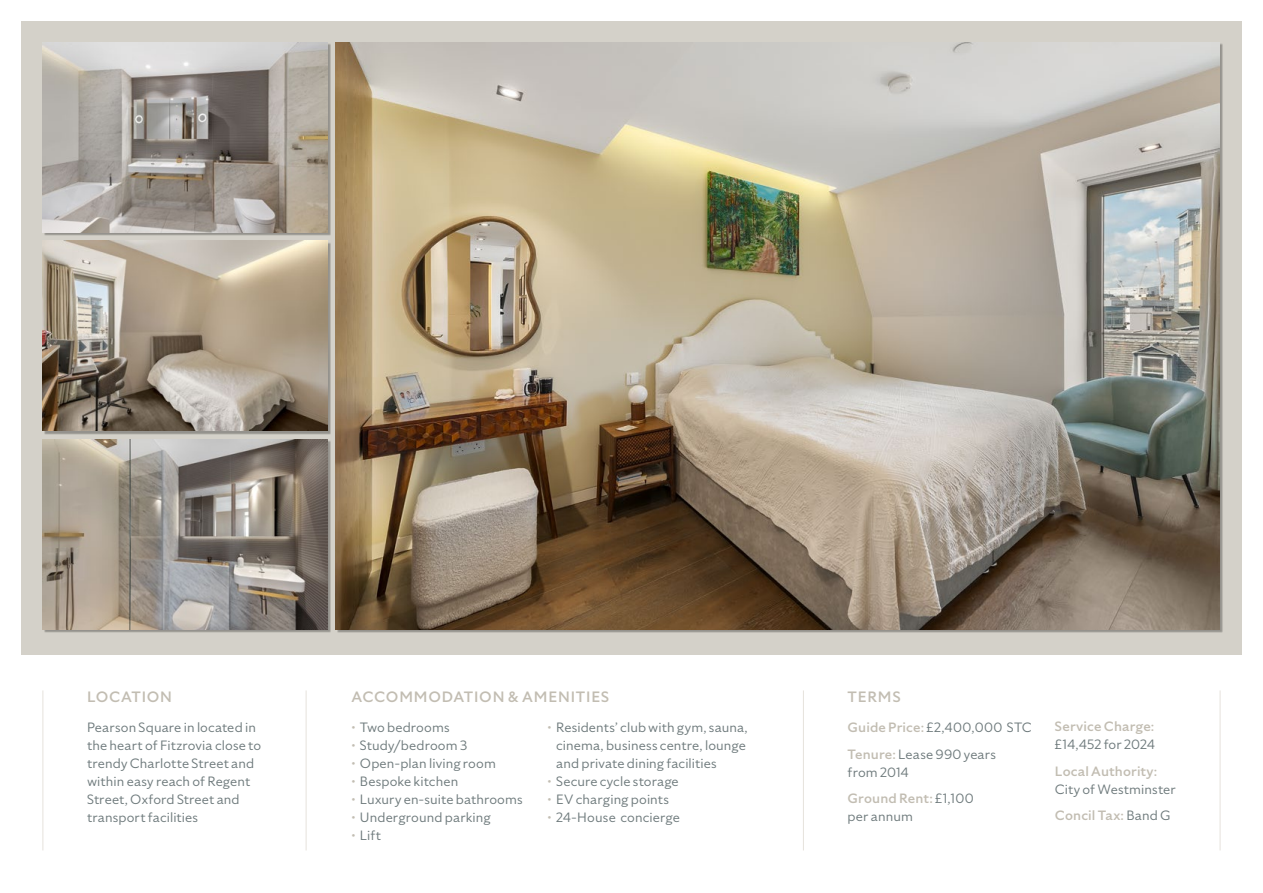
<style>
.page{position:relative;width:1263px;height:893px;background:#fff}
.page>*{position:absolute;margin:0;border:0;box-sizing:border-box;transform-origin:0 0}
.t1{font:500 15px "Specter";letter-spacing:.05em;color:#c2bdb2}
.t2{font:13.5px/18px "Specter";letter-spacing:.01em;color:#6d797b}
.t3{font:500 13.5px "Specter";letter-spacing:.01em;color:#c2bdb2}
.s1{color:#c2bdb2}
.s2{font-weight:500;color:#c2bdb2}
</style>
<div class="page">
<div style="left:21px;top:21px;width:1221px;height:634px;background:#d4d1c9"></div>
<img style="left:336px;top:43px;width:884px;height:586px">
<div style="left:44px;top:44px;width:287px;height:192px;background:#000;opacity:.3"></div>
<img style="left:43px;top:43px;width:284px;height:189px">
<div style="left:44px;top:242px;width:287px;height:193px;background:#000;opacity:.3"></div>
<img style="left:43px;top:241px;width:284px;height:190px">
<div style="left:44px;top:440px;width:287px;height:193px;background:#000;opacity:.3"></div>
<img style="left:43px;top:439px;width:284px;height:190px">
<hr style="left:43px;top:690px;width:1px;height:160px;background:#e6e2dc">
<hr style="left:306px;top:690px;width:1px;height:160px;background:#e6e2dc">
<hr style="left:1220px;top:690px;width:1px;height:160px;background:#e6e2dc">
<hr style="left:803px;top:690px;width:1px;height:160px;background:#e6e2dc">
<p class="t1" style="left:87px;top:686px;width:86px">LOCATION</p>
<p class="t2" style="left:87px;top:719px;width:176px">Pearson Square in located in the heart of Fitzrovia close to trendy Charlotte Street and within easy reach of Regent<br>Street, Oxford Street and transport facilities</p>
<p class="t2" style="left:351px;top:718px;width:100px"><span class="s1">•</span> Two bedrooms</p>
<p class="t1" style="left:351px;top:686px;width:259px">ACCOMMODATION &amp; AMENITIES</p>
<p class="t2" style="left:556px;top:718px;width:193px;text-indent:-9px"><span class="s1">•</span> Residents’ club with gym, sauna, cinema, business centre, lounge and private dining facilities</p>
<p class="t2" style="left:548px;top:772px;width:133px"><span class="s1">•</span> Secure cycle storage</p>
<p class="t2" style="left:548px;top:790px;width:123px"><span class="s1">•</span> EV charging points</p>
<p class="t2" style="left:548px;top:808px;width:134px"><span class="s1">•</span> 24-House concierge</p>
<p class="t2" style="left:351px;top:736px;width:117px"><span class="s1">•</span> Study/bedroom 3</p>
<p class="t2" style="left:351px;top:754px;width:146px"><span class="s1">•</span> Open‑plan living room</p>
<p class="t2" style="left:351px;top:772px;width:108px"><span class="s1">•</span> Bespoke kitchen</p>
<p class="t2" style="left:351px;top:790px;width:173px"><span class="s1">•</span> Luxury en-suite bathrooms</p>
<p class="t2" style="left:351px;top:808px;width:141px"><span class="s1">•</span> Underground parking</p>
<p class="t2" style="left:351px;top:826px;width:31px"><span class="s1">•</span> Lift</p>
<p class="t1" style="left:848px;top:686px;width:55px">TERMS</p>
<p class="t2" style="left:848px;top:714px;width:186px;line-height:26.5px"><span class="s2">Guide Price:</span> £2,400,000 STC<br><span class="s2">Tenure:</span> Lease 990 years</p>
<p class="t2" style="left:848px;top:759px;width:128px;line-height:26.5px">from 2014<br><span class="s2">Ground Rent:</span> £1,100</p>
<p class="t2" style="left:848px;top:808px;width:67px">per annum</p>
<p class="t3" style="left:1055px;top:718px;width:101px">Service Charge:</p>
<p class="t2" style="left:1055px;top:735px;width:102px">£14,452 for 2024</p>
<p class="t3" style="left:1055px;top:762px;width:104px">Local Authority:</p>
<p class="t2" style="left:1055px;top:776px;width:122px;line-height:26.5px">City of Westminster<br><span class="s2">Concil Tax:</span> Band G</p>
</div>
